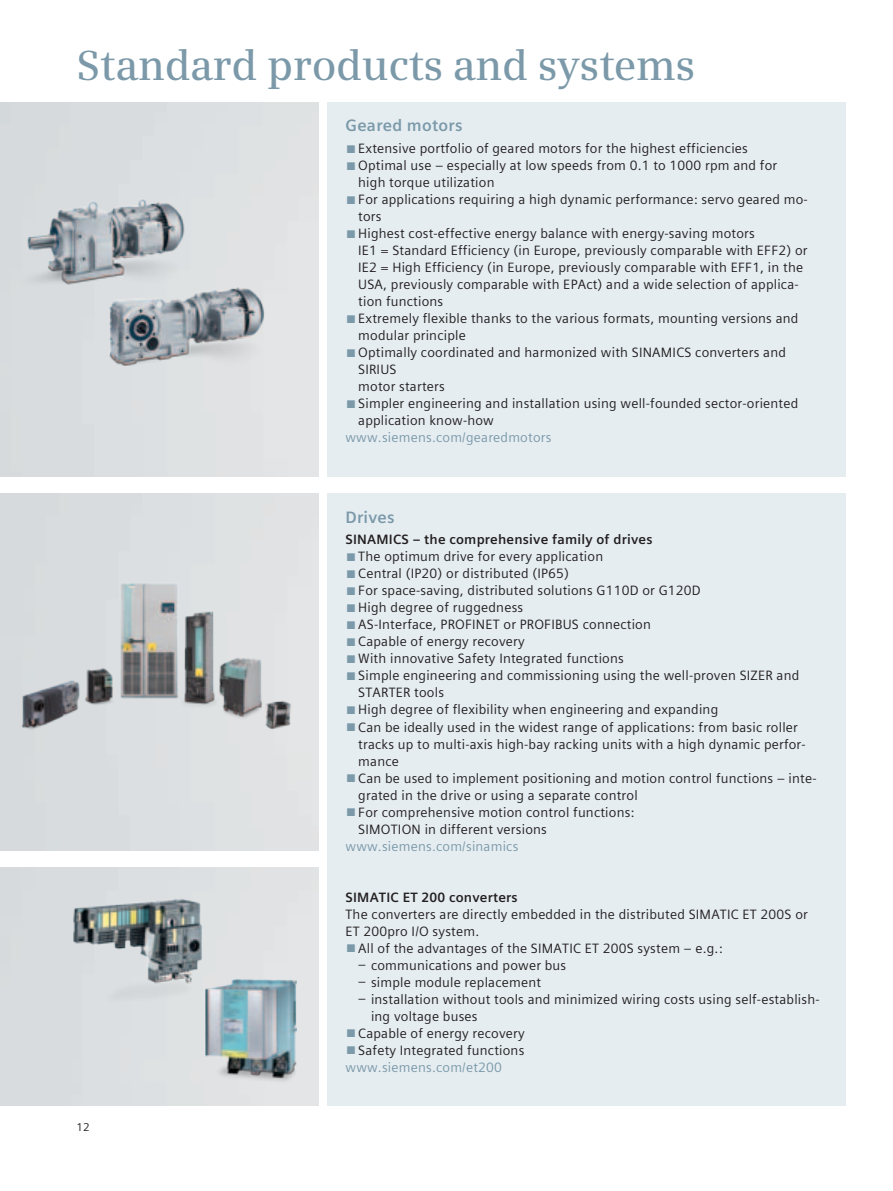
<style>
.page{position:relative;width:893px;height:1191px;background:#fff}
.page>*{position:absolute;margin:0;border:0;box-sizing:border-box;transform-origin:0 0}
.t1{font:600 42px "Siemens Serif";letter-spacing:-.01em;color:#7b99a9}
.t2{font:700 16.5px "Siemens Sans Global";letter-spacing:.015em;color:#7b99a9}
.t3{font:13.5px/17px "Siemens Sans Global";letter-spacing:.015em;color:#231f20}
.t4{font:700 13.5px "Siemens Sans Global";letter-spacing:.015em;color:#231f20}
.t5{font:13.5px "Siemens Sans Global";letter-spacing:.015em;color:#7b99a9}
.t6{font:11.25px "Siemens Sans Global";color:#231f20}
.s1{color:#7b99a9}
</style>
<div class="page">
<div style="left:327px;top:493px;width:519px;height:613px;background:#e5edf1"></div>
<img style="left:9px;top:576px;width:294px;height:239px">
<div style="left:327px;top:102px;width:519px;height:374px;background:#e5edf1"></div>
<img style="left:63px;top:890px;width:168px;height:144px">
<img style="left:205px;top:979px;width:92px;height:127px">
<img style="left:95px;top:270px;width:181px;height:110px">
<img style="left:17px;top:174px;width:181px;height:113px">
<h1 class="t1" style="left:77px;top:41px;width:620px">Standard products and systems</h1>
<p class="t2" style="left:345px;top:113px;width:119px">Geared motors</p>
<p class="t3" style="left:345px;top:140px;width:404px"><span class="s1">■</span>Extensive portfolio of geared motors for the highest efficiencies</p>
<p class="t3" style="left:358px;top:157px;width:420px;text-indent:-13px"><span class="s1">■</span>Optimal use – especially at low speeds from 0.1 to 1000 rpm and for high torque utilization</p>
<p class="t3" style="left:358px;top:191px;width:451px;text-indent:-13px"><span class="s1">■</span>For applications requiring a high dynamic performance: servo geared mo&shy;tors</p>
<p class="t3" style="left:358px;top:225px;width:451px;text-indent:-13px"><span class="s1">■</span>Highest cost-effective energy balance with energy-saving motors<br>IE1 = Standard Efficiency (in Europe, previously comparable with EFF2) or IE2 = High Efficiency (in Europe, previously comparable with EFF1, in the USA, previously comparable with EPAct) and a wide selection of applica&shy;tion functions</p>
<p class="t3" style="left:358px;top:310px;width:442px;text-indent:-13px"><span class="s1">■</span>Extremely flexible thanks to the various formats, mounting versions and modular principle</p>
<p class="t3" style="left:358px;top:344px;width:429px;text-indent:-13px"><span class="s1">■</span>Optimally coordinated and harmonized with SINAMICS converters and<br>SIRIUS<br>motor starters</p>
<p class="t3" style="left:358px;top:395px;width:442px;text-indent:-13px"><span class="s1">■</span>Simpler engineering and installation using well-founded sector-oriented application know-how</p>
<p class="t5" style="left:345px;top:427px;width:207px">www.siemens.com/gearedmotors</p>
<p class="t2" style="left:345px;top:505px;width:51px">Drives</p>
<p class="t4" style="left:345px;top:529px;width:308px">SINAMICS – the comprehensive family of drives</p>
<p class="t3" style="left:345px;top:548px;width:259px"><span class="s1">■</span>The optimum drive for every application</p>
<p class="t3" style="left:345px;top:565px;width:225px"><span class="s1">■</span>Central (IP20) or distributed (IP65)</p>
<p class="t3" style="left:345px;top:582px;width:357px"><span class="s1">■</span>For space-saving, distributed solutions G110D or G120D</p>
<p class="t3" style="left:345px;top:599px;width:179px"><span class="s1">■</span>High degree of ruggedness</p>
<p class="t3" style="left:345px;top:616px;width:307px"><span class="s1">■</span>AS-Interface, PROFINET or PROFIBUS connection</p>
<p class="t3" style="left:345px;top:633px;width:181px"><span class="s1">■</span>Capable of energy recovery</p>
<p class="t3" style="left:345px;top:650px;width:280px"><span class="s1">■</span>With innovative Safety Integrated functions</p>
<p class="t3" style="left:358px;top:667px;width:443px;text-indent:-13px"><span class="s1">■</span>Simple engineering and commissioning using the well-proven SIZER and<br>STARTER tools</p>
<p class="t3" style="left:345px;top:701px;width:374px"><span class="s1">■</span>High degree of flexibility when engineering and expanding</p>
<p class="t3" style="left:358px;top:718px;width:449px;text-indent:-13px"><span class="s1">■</span>Can be ideally used in the widest range of applications: from basic roller tracks up to multi-axis high-bay racking units with a high dynamic perfor&shy;mance</p>
<p class="t3" style="left:358px;top:769px;width:460px;text-indent:-13px"><span class="s1">■</span>Can be used to implement positioning and motion control functions – inte&shy;grated in the drive or using a separate control</p>
<p class="t3" style="left:358px;top:803px;width:278px;text-indent:-13px"><span class="s1">■</span>For comprehensive motion control functions:<br>SIMOTION in different versions</p>
<p class="t5" style="left:345px;top:835px;width:174px">www.siemens.com/sinamics</p>
<p class="t6" style="left:77px;top:1118px;width:15px">12</p>
<p class="t4" style="left:345px;top:886px;width:174px">SIMATIC ET 200 converters</p>
<p class="t3" style="left:345px;top:905px;width:464px">The converters are directly embedded in the distributed SIMATIC ET 200S or<br>ET 200pro I/O system.</p>
<p class="t3" style="left:345px;top:939px;width:379px"><span class="s1">■</span>All of the advantages of the SIMATIC ET 200S system – e.g.:</p>
<p class="t3" style="left:358px;top:956px;width:210px">– communications and power bus</p>
<p class="t3" style="left:358px;top:973px;width:184px">– simple module replacement</p>
<p class="t3" style="left:371px;top:990px;width:450px;text-indent:-13px">– installation without tools and minimized wiring costs using self-establish&shy;ing voltage buses</p>
<p class="t3" style="left:345px;top:1024px;width:181px"><span class="s1">■</span>Capable of energy recovery</p>
<p class="t3" style="left:345px;top:1041px;width:180px"><span class="s1">■</span>Safety Integrated functions <span class="s1">www.siemens.com/et200</span></p>
</div>
